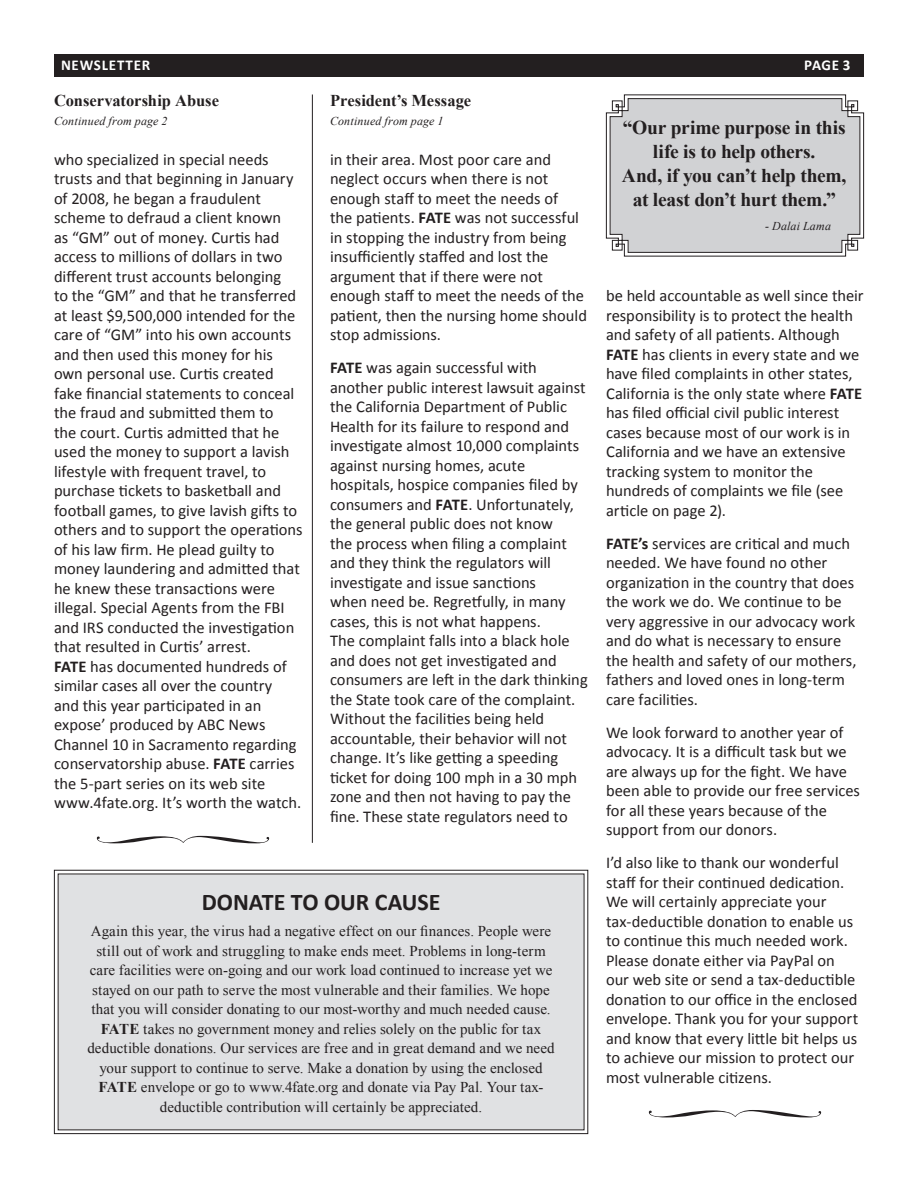
<style>
.page{position:relative;width:918px;height:1188px;background:#fff}
.page>*{position:absolute;margin:0;border:0;box-sizing:border-box;transform-origin:0 0}
.t1{font:700 24px "Calibri";letter-spacing:-.005em;color:#231f20}
.t2{font:700 19.5px/24px "Times New Roman";letter-spacing:-.015em;color:#231f20;text-align:center}
.FATE_Body_No_Dropcap{font:16.5px/19.5px "Calibri";color:#231f20}
.FATE_body_LJ{font:16.5px/19.5px "Calibri";color:#231f20}
.t3{font:700 16.5px "Times New Roman";color:#231f20}
.t4{font:15px/19.5px "Times New Roman";letter-spacing:.005em;color:#231f20;text-align:center}
.t5{font:700 15px "Calibri";letter-spacing:.045em;color:#fff}
.Continued_on{font:italic 12px "Times New Roman";letter-spacing:.015em;color:#231f20}
.s1{font-weight:700}
</style>
<div class="page">
<div style="left:54px;top:54px;width:810px;height:23px;background:#231f20"></div>
<div style="left:54px;top:869px;width:535px;height:265px;background:#e0e1e3"></div>
<svg style="left:606px;top:94px;width:258px;height:163px;background:#cdcecf"></svg>
<hr style="left:312px;top:94px;width:1px;height:749px;background:#231f20">
<p class="t5" style="left:61px;top:55px;width:91px">NEWSLETTER</p>
<p class="t5" style="left:804px;top:55px;width:48px">PAGE 3</p>
<p class="t3" style="left:54px;top:89px;width:167px">Conservatorship Abuse</p>
<p class="Continued_on" style="left:54px;top:113px;width:115px">Continued from page 2</p>
<p class="FATE_body_LJ" style="left:54px;top:149px;width:250px">who specialized in special needs trusts and that beginning in January of 2008, he began a fraudulent scheme to defraud a client known<br>as “GM” out of money. Curtis had access to millions of dollars in two different trust accounts belonging<br>to the “GM” and that he transferred at least $9,500,000 intended for the care of “GM” into his own accounts and then used this money for his own personal use. Curtis created fake financial statements to conceal the fraud and submitted them to<br>the court. Curtis admitted that he used the money to support a lavish lifestyle with frequent travel, to purchase tickets to basketball and football games, to give lavish gifts to others and to support the operations of his law firm. He plead guilty to money laundering and admitted that he knew these transactions were illegal. Special Agents from the FBI and IRS conducted the investigation that resulted in Curtis’ arrest.<br><span class="s1">FATE</span> has documented hundreds of similar cases all over the country<br>and this year participated in an expose’ produced by ABC News Channel 10 in Sacramento regarding conservatorship abuse. <span class="s1">FATE</span> carries the 5-part series on its web site www.4fate.org. It’s worth the watch.</p>
<p class="t3" style="left:330px;top:89px;width:143px">President’s Message</p>
<p class="Continued_on" style="left:330px;top:113px;width:115px">Continued from page 1</p>
<p class="FATE_Body_No_Dropcap" style="left:330px;top:149px;width:259px">in their area. Most poor care and neglect occurs when there is not enough staff to meet the needs of<br>the patients. <span class="s1">FATE</span> was not successful in stopping the industry from being insufficiently staffed and lost the argument that if there were not enough staff to meet the needs of the patient, then the nursing home should stop admissions.</p>
<p class="FATE_Body_No_Dropcap" style="left:330px;top:358px;width:259px"><span class="s1">FATE</span> was again successful with another public interest lawsuit against the California Department of Public Health for its failure to respond and investigate almost 10,000 complaints against nursing homes, acute hospitals, hospice companies filed by consumers and <span class="s1">FATE</span>. Unfortunately, the general public does not know<br>the process when filing a complaint and they think the regulators will investigate and issue sanctions<br>when need be. Regretfully, in many cases, this is not what happens.<br>The complaint falls into a black hole and does not get investigated and consumers are left in the dark thinking the State took care of the complaint.<br>Without the facilities being held accountable, their behavior will not change. It’s like getting a speeding ticket for doing 100 mph in a 30 mph zone and then not having to pay the fine. These state regulators need to</p>
<p class="t1" style="left:202px;top:885px;width:240px">DONATE TO OUR CAUSE</p>
<p class="t4" style="left:87px;top:921px;width:469px">Again this year, the virus had a negative effect on our finances. People were still out of work and struggling to make ends meet. Problems in long-term care facilities were on-going and our work load continued to increase yet we stayed on our path to serve the most vulnerable and their families. We hope that you will consider donating to our most-worthy and much needed cause.<br><span class="s1">FATE</span> takes no government money and relies solely on the public for tax deductible donations. Our services are free and in great demand and we need your support to continue to serve. Make a donation by using the enclosed <span class="s1">FATE</span> envelope or go to www.4fate.org and donate via Pay Pal. Your tax&shy;deductible contribution will certainly be appreciated.</p>
<p class="t2" style="left:623px;top:115px;width:225px">“Our prime purpose in this life is to help others.</p>
<p class="t2" style="left:622px;top:163px;width:226px">And, if you can’t help them,</p>
<p class="t2" style="left:633px;top:187px;width:205px">at least don’t hurt them.”</p>
<p class="Continued_on" style="left:765px;top:218px;width:67px">- Dalai Lama</p>
<p class="FATE_Body_No_Dropcap" style="left:606px;top:286px;width:259px">be held accountable as well since their responsibility is to protect the health and safety of all patients. Although <span class="s1">FATE</span> has clients in every state and we have filed complaints in other states, California is the only state where <span class="s1">FATE </span>has filed official civil public interest cases because most of our work is in California and we have an extensive tracking system to monitor the hundreds of complaints we file (see article on page 2).</p>
<p class="FATE_Body_No_Dropcap" style="left:606px;top:533px;width:252px"><span class="s1">FATE’s</span> services are critical and much needed. We have found no other organization in the country that does the work we do. We continue to be very aggressive in our advocacy work and do what is necessary to ensure the health and safety of our mothers, fathers and loved ones in long-term care facilities.</p>
<p class="FATE_Body_No_Dropcap" style="left:606px;top:722px;width:256px">We look forward to another year of advocacy. It is a difficult task but we are always up for the fight. We have been able to provide our free services for all these years because of the support from our donors.</p>
<p class="FATE_Body_No_Dropcap" style="left:606px;top:853px;width:254px">I’d also like to thank our wonderful staff for their continued dedication.<br>We will certainly appreciate your tax-deductible donation to enable us to continue this much needed work.<br>Please donate either via PayPal on our web site or send a tax-deductible donation to our office in the enclosed envelope. Thank you for your support and know that every little bit helps us to achieve our mission to protect our most vulnerable citizens.</p>
</div>
